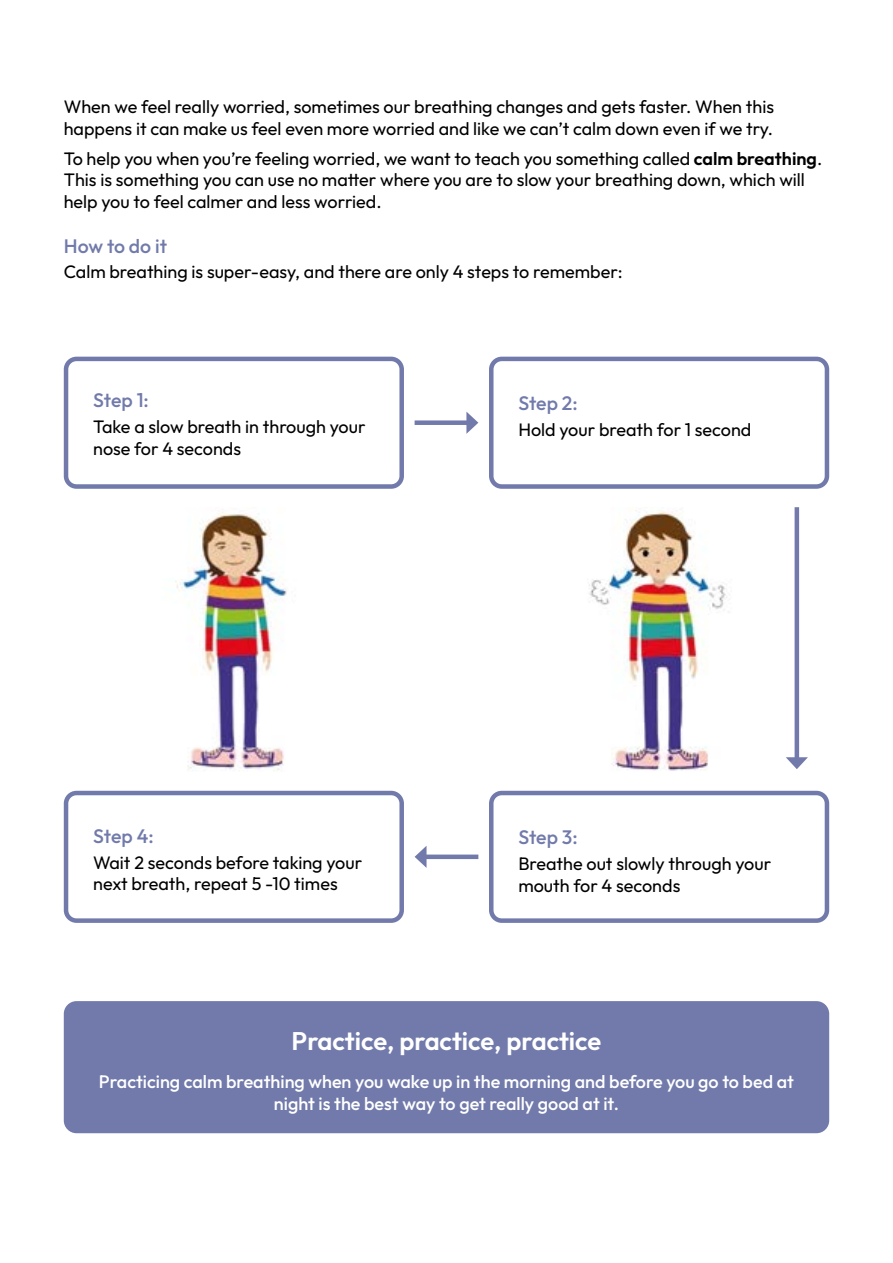
<style>
.page{position:relative;width:893px;height:1263px;background:#fff}
.page>*{position:absolute;margin:0;border:0;box-sizing:border-box;transform-origin:0 0}
.t1{font:600 25.5px "Outfit";color:#fff}
.t2{font:500 19.5px "Outfit";color:#717aaa}
.t3{font:18px/21.6px "Outfit";color:#000}
.t4{font:500 18px/21.6px "Outfit";color:#fff;text-align:center}
.s1{font-weight:600}
</style>
<div class="page">
<div style="left:64px;top:1001px;width:765px;height:132px;background:#717aaa;border-radius:13px"></div>
<div style="left:64px;top:357px;width:340px;height:132px;border:4px solid #717aaa;border-radius:11px"></div>
<div style="left:64px;top:791px;width:340px;height:132px;border:4px solid #717aaa;border-radius:11px"></div>
<div style="left:489px;top:357px;width:340px;height:132px;border:4px solid #717aaa;border-radius:11px"></div>
<div style="left:489px;top:791px;width:340px;height:132px;border:4px solid #717aaa;border-radius:11px"></div>
<img style="left:175px;top:512px;width:112px;height:259px">
<img style="left:589px;top:507px;width:141px;height:264px">
<div style="left:415px;top:420px;width:56px;height:5px;background:#717aaa"></div>
<svg style="left:466px;top:412px;width:12px;height:22px"></svg>
<hr style="left:795px;top:507px;width:4px;height:254px;background:#717aaa">
<svg style="left:786px;top:757px;width:22px;height:12px"></svg>
<div style="left:422px;top:854px;width:56px;height:5px;background:#717aaa"></div>
<svg style="left:415px;top:846px;width:12px;height:22px"></svg>
<p class="t3" style="left:64px;top:96px;width:712px">When we feel really worried, sometimes our breathing changes and gets faster. When this happens it can make us feel even more worried and like we can’t calm down even if we try.</p>
<p class="t3" style="left:64px;top:147px;width:760px">To help you when you’re feeling worried, we want to teach you something called <span class="s1">calm breathing</span>.<br>This is something you can use no matter where you are to slow your breathing down, which will help you to feel calmer and less worried.</p>
<p class="t2" style="left:64px;top:235px;width:105px">How to do it</p>
<p class="t3" style="left:64px;top:261px;width:560px">Calm breathing is super-easy, and there are only 4 steps to remember:</p>
<p class="t2" style="left:93px;top:389px;width:57px">Step 1:</p>
<p class="t3" style="left:93px;top:416px;width:274px">Take a slow breath in through your nose for 4 seconds</p>
<p class="t2" style="left:93px;top:825px;width:62px">Step 4:</p>
<p class="t3" style="left:93px;top:851px;width:271px">Wait 2 seconds before taking your next breath, repeat 5 -10 times</p>
<p class="t2" style="left:518px;top:392px;width:61px">Step 2:</p>
<p class="t3" style="left:518px;top:419px;width:235px">Hold your breath for 1 second</p>
<p class="t2" style="left:518px;top:826px;width:61px">Step 3:</p>
<p class="t3" style="left:518px;top:853px;width:254px">Breathe out slowly through your mouth for 4 seconds</p>
<p class="t1" style="left:292px;top:1026px;width:311px">Practice, practice, practice</p>
<p class="t4" style="left:99px;top:1071px;width:696px">Practicing calm breathing when you wake up in the morning and before you go to bed at night is the best way to get really good at it.</p>
</div>
